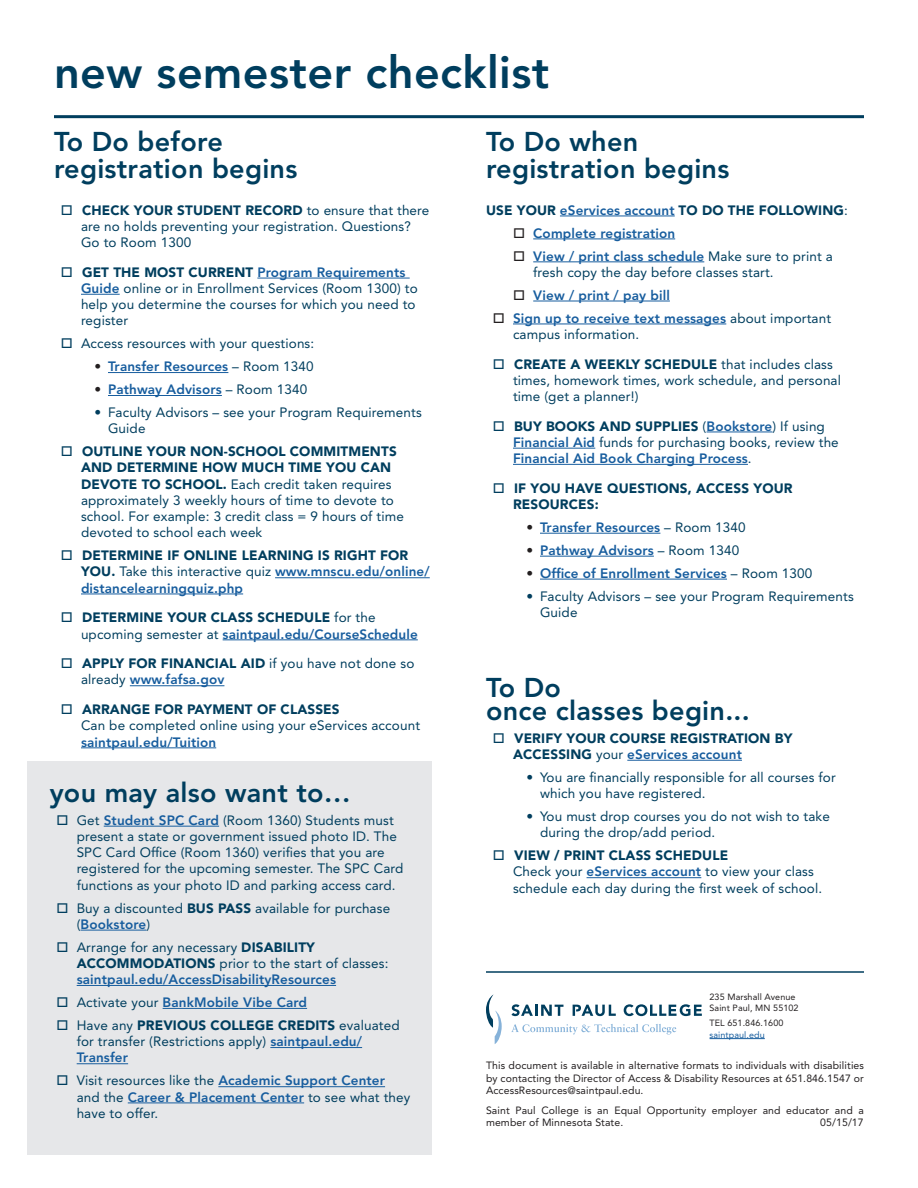
<style>
.page{position:relative;width:918px;height:1188px;background:#fff}
.page>*{position:absolute;margin:0;border:0;box-sizing:border-box;transform-origin:0 0}
.t1{font:800 45px "Avenir LT Std";letter-spacing:.01em;color:#003e5e}
.t2{font:800 27px "Avenir LT Std";letter-spacing:.01em;color:#003e5e}
.t3{font:13.5px/16.2px "Avenir LT Std";letter-spacing:.01em;color:#003e5e}
.t4{font:800 13.5px/16.2px "Avenir LT Std";letter-spacing:.01em;color:#175d9e}
.t5{font:900 13.5px/16.2px "Avenir LT Std";letter-spacing:.01em;color:#003e5e}
.t6{font:10.5px/12.6px "Avenir LT Std";letter-spacing:.01em;color:#231f20;text-align:justify}
.t7{font:9px "Avenir LT Std";letter-spacing:.01em;color:#231f20}
.t8{font:9px "Avenir LT Std";letter-spacing:.01em;color:#175d9e}
.s1{font-weight:900}
.s2{font-weight:800;color:#175d9e}
.s3{color:#231f20}
.s4{font-weight:400;color:#003e5e}
.s5{font-weight:900;color:#003e5e}
.s6{font-weight:400}
</style>
<div class="page">
<hr style="left:54px;top:115px;width:810px;height:3px;background:#003e5e">
<hr style="left:486px;top:971px;width:378px;height:2px;background:#003e5e">
<hr style="left:257px;top:278px;width:153px;height:1px;background:#175d9e">
<hr style="left:81px;top:294px;width:39px;height:1px;background:#175d9e">
<hr style="left:108px;top:372px;width:120px;height:1px;background:#175d9e">
<hr style="left:108px;top:395px;width:114px;height:1px;background:#175d9e">
<hr style="left:275px;top:577px;width:155px;height:1px;background:#175d9e">
<hr style="left:81px;top:594px;width:162px;height:1px;background:#175d9e">
<hr style="left:223px;top:640px;width:195px;height:1px;background:#175d9e">
<hr style="left:130px;top:685px;width:94px;height:1px;background:#175d9e">
<hr style="left:81px;top:748px;width:135px;height:1px;background:#175d9e">
<hr style="left:560px;top:216px;width:115px;height:1px;background:#175d9e">
<hr style="left:533px;top:239px;width:142px;height:1px;background:#175d9e">
<hr style="left:533px;top:262px;width:171px;height:1px;background:#175d9e">
<hr style="left:533px;top:301px;width:137px;height:1px;background:#175d9e">
<hr style="left:513px;top:324px;width:213px;height:1px;background:#175d9e">
<hr style="left:707px;top:432px;width:65px;height:1px;background:#175d9e">
<hr style="left:513px;top:448px;width:82px;height:1px;background:#175d9e">
<hr style="left:513px;top:464px;width:235px;height:1px;background:#175d9e">
<hr style="left:540px;top:533px;width:120px;height:1px;background:#175d9e">
<hr style="left:540px;top:556px;width:114px;height:1px;background:#175d9e">
<hr style="left:540px;top:579px;width:187px;height:1px;background:#175d9e">
<div style="left:27px;top:761px;width:405px;height:394px;background:#e6e7e9"></div>
<hr style="left:104px;top:826px;width:115px;height:1px;background:#175d9e">
<hr style="left:81px;top:930px;width:65px;height:1px;background:#175d9e">
<hr style="left:77px;top:985px;width:259px;height:1px;background:#175d9e">
<hr style="left:163px;top:1008px;width:144px;height:1px;background:#175d9e">
<hr style="left:270px;top:1047px;width:92px;height:1px;background:#175d9e">
<hr style="left:77px;top:1063px;width:51px;height:1px;background:#175d9e">
<hr style="left:218px;top:1086px;width:167px;height:1px;background:#175d9e">
<hr style="left:128px;top:1103px;width:176px;height:1px;background:#175d9e">
<hr style="left:627px;top:760px;width:115px;height:1px;background:#175d9e">
<hr style="left:587px;top:877px;width:114px;height:1px;background:#175d9e">
<svg style="left:511px;top:1024px;width:165px;height:11px"></svg>
<svg style="left:486px;top:994px;width:16px;height:50px"></svg>
<svg style="left:511px;top:1004px;width:52px;height:12px"></svg>
<svg style="left:624px;top:1004px;width:78px;height:12px"></svg>
<svg style="left:573px;top:1005px;width:43px;height:11px"></svg>
<hr style="left:710px;top:1038px;width:55px;height:1px;background:#175d9e">
<p class="t1" style="left:54px;top:46px;width:497px">new semester checklist</p>
<p class="t2" style="left:54px;top:126px;width:170px">To Do before</p>
<p class="t2" style="left:54px;top:153px;width:245px">registration begins</p>
<p class="t3" style="left:81px;top:202px;width:350px"><span class="s1">CHECK YOUR STUDENT RECORD</span> to ensure that there are no holds preventing your registration. Questions?<br>Go to Room 1300</p>
<p class="t3" style="left:81px;top:264px;width:338px"><span class="s1">GET THE MOST CURRENT</span> <span class="s2">Program Requirements Guide</span> online or in Enrollment Services (Room 1300) to help you determine the courses for which you need to register</p>
<p class="t3" style="left:81px;top:336px;width:235px">Access resources with your questions:</p>
<p class="t4" style="left:94px;top:358px;width:221px"><span class="s3">•</span> Transfer Resources <span class="s4">– Room 1340</span></p>
<p class="t4" style="left:94px;top:381px;width:214px"><span class="s3">•</span> Pathway Advisors <span class="s4">– Room 1340</span></p>
<p class="t3" style="left:108px;top:404px;width:315px;text-indent:-14px">• Faculty Advisors – see your Program Requirements<br>Guide</p>
<p class="t3" style="left:81px;top:444px;width:324px"><span class="s1">OUTLINE YOUR NON-SCHOOL COMMITMENTS AND DETERMINE HOW MUCH TIME YOU CAN DEVOTE TO SCHOOL.</span> Each credit taken requires approximately 3 weekly hours of time to devote to school. For example: 3 credit class = 9 hours of time devoted to school each week</p>
<p class="t4" style="left:81px;top:547px;width:350px"><span class="s5">DETERMINE IF ONLINE LEARNING IS RIGHT FOR<br>YOU.</span> <span class="s4">Take this interactive quiz</span> www.mnscu.edu/online/ distancelearningquiz.php</p>
<p class="t4" style="left:81px;top:610px;width:338px"><span class="s5">DETERMINE YOUR CLASS SCHEDULE</span> <span class="s4">for the upcoming semester at</span> saintpaul.edu/CourseSchedule</p>
<p class="t3" style="left:81px;top:656px;width:335px"><span class="s1">APPLY FOR FINANCIAL AID</span> if you have not done so already <span class="s2">www.fafsa.gov</span></p>
<p class="t5" style="left:82px;top:701px;width:259px">ARRANGE FOR PAYMENT OF CLASSES</p>
<p class="t3" style="left:81px;top:718px;width:341px">Can be completed online using your eServices account <span class="s2">saintpaul.edu/Tuition</span></p>
<p class="t2" style="left:50px;top:777px;width:303px">you may also want to…</p>
<p class="t3" style="left:77px;top:812px;width:328px">Get <span class="s2">Student SPC Card</span> (Room 1360) Students must present a state or government issued photo ID. The SPC Card Office (Room 1360) verifies that you are registered for the upcoming semester. The SPC Card functions as your photo ID and parking access card.</p>
<p class="t3" style="left:77px;top:900px;width:315px">Buy a discounted <span class="s1">BUS PASS</span> available for purchase (<span class="s2">Bookstore</span>)</p>
<p class="t3" style="left:77px;top:939px;width:313px">Arrange for any necessary <span class="s1">DISABILITY<br>ACCOMMODATIONS</span> prior to the start of classes:</p>
<p class="t4" style="left:77px;top:971px;width:261px">saintpaul.edu/AccessDisabilityResources</p>
<p class="t4" style="left:77px;top:994px;width:232px"><span class="s4">Activate your</span> BankMobile Vibe Card</p>
<p class="t3" style="left:77px;top:1017px;width:324px">Have any <span class="s1">PREVIOUS COLLEGE CREDITS</span> evaluated for transfer (Restrictions apply) <span class="s2">saintpaul.edu/<br>Transfer</span></p>
<p class="t3" style="left:77px;top:1073px;width:335px">Visit resources like the <span class="s2">Academic Support Center </span>and the <span class="s2">Career &amp; Placement Center</span> to see what they have to offer.</p>
<p class="t2" style="left:486px;top:126px;width:154px">To Do when</p>
<p class="t2" style="left:486px;top:153px;width:245px">registration begins</p>
<p class="t5" style="left:486px;top:202px;width:363px">USE YOUR <span class="s2">eServices account</span> TO DO THE FOLLOWING<span class="s6">:</span></p>
<p class="t4" style="left:533px;top:225px;width:143px">Complete registration</p>
<p class="t3" style="left:533px;top:248px;width:301px"><span class="s2">View / print class schedule</span> Make sure to print a fresh copy the day before classes start.</p>
<p class="t4" style="left:533px;top:287px;width:138px">View / print / pay bill</p>
<p class="t3" style="left:513px;top:310px;width:320px"><span class="s2">Sign up to receive text messages</span> about important campus information.</p>
<p class="t3" style="left:513px;top:356px;width:330px"><span class="s1">CREATE A WEEKLY SCHEDULE</span> that includes class times, homework times, work schedule, and personal time (get a planner!)</p>
<p class="t4" style="left:513px;top:418px;width:327px"><span class="s5">BUY BOOKS AND SUPPLIES</span> <span class="s4">(</span>Bookstore<span class="s4">) If using<br></span>Financial Aid <span class="s4">funds for purchasing books, review the<br></span>Financial Aid Book Charging Process<span class="s4">.</span></p>
<p class="t5" style="left:513px;top:480px;width:281px">IF YOU HAVE QUESTIONS, ACCESS YOUR<br>RESOURCES:</p>
<p class="t4" style="left:526px;top:519px;width:221px"><span class="s3">•</span> Transfer Resources <span class="s4">– Room 1340</span></p>
<p class="t4" style="left:526px;top:542px;width:214px"><span class="s3">•</span> Pathway Advisors <span class="s4">– Room 1340</span></p>
<p class="t4" style="left:526px;top:565px;width:287px"><span class="s3">•</span> Office of Enrollment Services <span class="s4">– Room 1300</span></p>
<p class="t3" style="left:540px;top:588px;width:315px;text-indent:-14px">• Faculty Advisors – see your Program Requirements<br>Guide</p>
<p class="t2" style="left:486px;top:672px;width:77px">To Do</p>
<p class="t2" style="left:486px;top:694px;width:265px">once classes begin...</p>
<p class="t5" style="left:513px;top:730px;width:281px">VERIFY YOUR COURSE REGISTRATION BY<br>ACCESSING <span class="s6">your</span> <span class="s2">eServices account</span></p>
<p class="t3" style="left:540px;top:769px;width:297px;text-indent:-14px">• You are financially responsible for all courses for which you have registered.</p>
<p class="t3" style="left:540px;top:808px;width:291px;text-indent:-14px">• You must drop courses you do not wish to take during the drop/add period.</p>
<p class="t5" style="left:514px;top:847px;width:216px">VIEW / PRINT CLASS SCHEDULE</p>
<p class="t3" style="left:513px;top:864px;width:311px">Check your <span class="s2">eServices account</span> to view your class schedule each day during the first week of school.</p>
<p class="t7" style="left:710px;top:991px;width:87px">235 Marshall Avenue</p>
<p class="t7" style="left:710px;top:1003px;width:91px">Saint Paul, MN 55102</p>
<p class="t7" style="left:710px;top:1018px;width:75px">TEL 651.846.1600</p>
<p class="t8" style="left:710px;top:1029px;width:57px">saintpaul.edu</p>
<p class="t6" style="left:486px;top:1059px;width:380px">This document is available in alternative formats to individuals with disabilities by contacting the Director of Access &amp; Disability Resources at 651.846.1547 or AccessResources@saintpaul.edu.</p>
<p class="t6" style="left:486px;top:1104px;width:379px">Saint Paul College is an Equal Opportunity employer and educator and a member of Minnesota State.</p>
<p class="t6" style="left:820px;top:1116px;width:45px">05/15/17</p>
</div>
